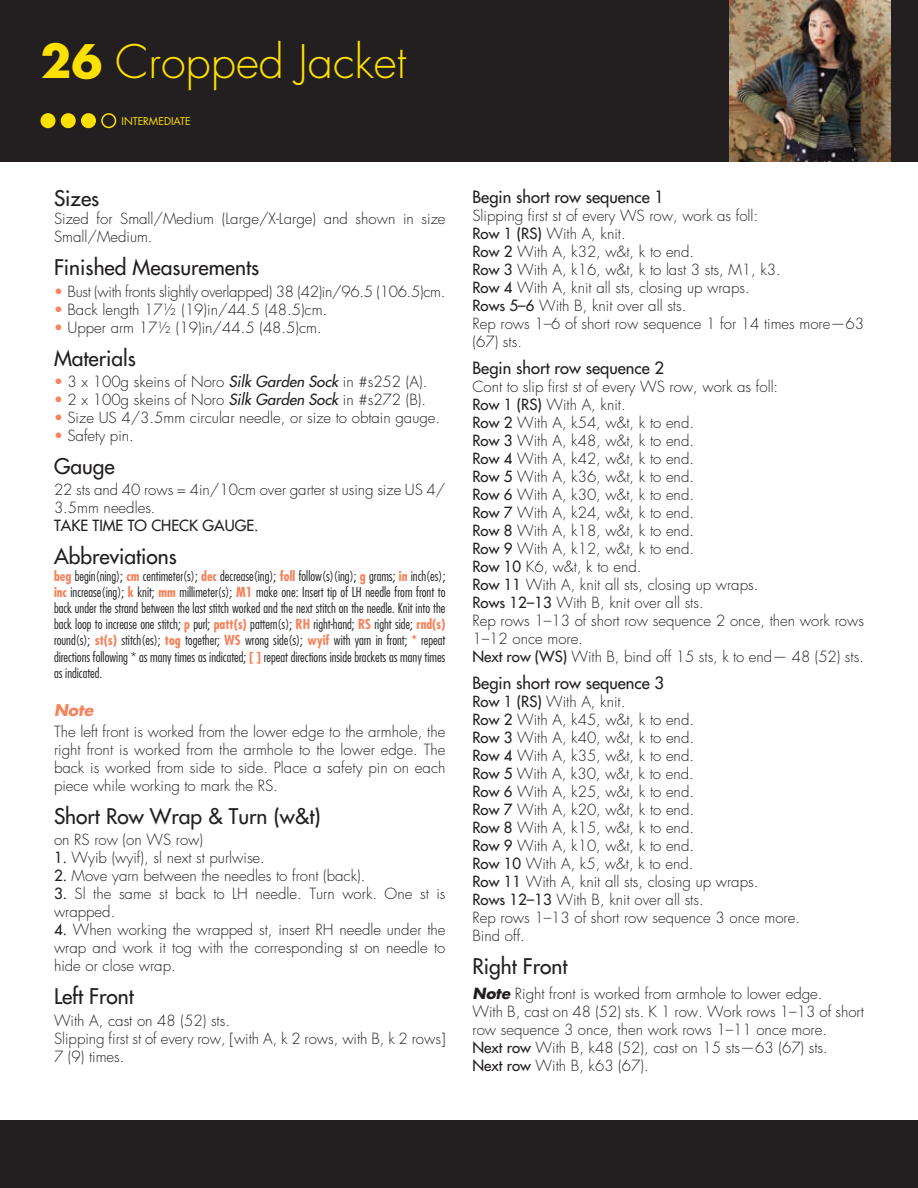
<style>
.page{position:relative;width:918px;height:1188px;background:#fff}
.page>*{position:absolute;margin:0;border:0;box-sizing:border-box;transform-origin:0 0}
.t1{font:300 45px "Futura Std";color:#fee100}
.t2{font:500 21px "Futura Std";color:#231f20}
.t3{font:500 16.5px "Futura Std";color:#231f20}
.t4{font:italic 700 15.75px "Futura Std";color:#f5835c}
.t5{font:300 15px/18px "Futura Std";color:#231f20}
.t6{font:300 15px "Futura Std";letter-spacing:-.02em;color:#231f20}
.t7{font:500 15px "Futura Std";color:#231f20}
.t8{font:300 condensed 13.5px/16.2px "Futura Std";color:#231f20;text-align:justify}
.t9{font:10.5px "Futura Std";color:#fee100}
.s1{font-weight:700}
.s2{font-weight:400;color:#f5835c}
.s3{font-weight:500;font-style:italic}
.s4{font-weight:700;color:#f5835c}
.s5{font-weight:500}
.s6{font-weight:700;font-style:italic}
</style>
<div class="page">
<div style="left:0;top:0;width:918px;height:162px;background:#231f20"></div>
<img style="left:729px;top:0;width:162px;height:162px">
<div style="left:41px;top:114px;width:14px;height:13px;background:#fee100;border-radius:50%"></div>
<div style="left:40px;top:113px;width:16px;height:15px;border:2px solid #fee100;border-radius:50%"></div>
<div style="left:62px;top:114px;width:13px;height:13px;background:#fee100;border-radius:50%"></div>
<div style="left:61px;top:113px;width:15px;height:15px;border:2px solid #fee100;border-radius:50%"></div>
<div style="left:82px;top:114px;width:13px;height:13px;background:#fee100;border-radius:50%"></div>
<div style="left:81px;top:113px;width:15px;height:15px;border:2px solid #fee100;border-radius:50%"></div>
<div style="left:101px;top:113px;width:15px;height:15px;border:2px solid #fee100;border-radius:50%"></div>
<div style="left:0;top:1120px;width:918px;height:68px;background:#231f20"></div>
<h1 class="t1" style="left:40px;top:34px;width:367px"><span class="s1">26</span> Cropped Jacket</h1>
<p class="t9" style="left:122px;top:114px;width:71px">INTERMEDIATE</p>
<h2 class="t2" style="left:54px;top:185px;width:47px">Sizes</h2>
<p class="t5" style="left:54px;top:210px;width:393px">Sized for Small/Medium (Large/X-Large) and shown in size<br>Small/Medium.</p>
<h2 class="t2" style="left:54px;top:254px;width:207px">Finished Measurements</h2>
<p class="t6" style="left:54px;top:282px;width:393px"><span class="s2">•</span> Bust (with fronts slightly overlapped) 38 (42)in/96.5 (106.5)cm.</p>
<p class="t5" style="left:54px;top:301px;width:275px"><span class="s2">•</span> Back length 17½ (19)in/44.5 (48.5)cm.</p>
<p class="t5" style="left:54px;top:319px;width:269px"><span class="s2">•</span> Upper arm 17½ (19)in/44.5 (48.5)cm.</p>
<h2 class="t2" style="left:54px;top:345px;width:83px">Materials</h2>
<p class="t5" style="left:54px;top:373px;width:375px"><span class="s2">•</span> 3 x 100g skeins of Noro <span class="s3">Silk Garden Sock</span> in #s252 (A).</p>
<p class="t5" style="left:54px;top:391px;width:374px"><span class="s2">•</span> 2 x 100g skeins of Noro <span class="s3">Silk Garden Sock</span> in #s272 (B).</p>
<p class="t5" style="left:54px;top:409px;width:388px"><span class="s2">•</span> Size US 4/3.5mm circular needle, or size to obtain gauge.</p>
<p class="t5" style="left:54px;top:427px;width:81px"><span class="s2">•</span> Safety pin.</p>
<h2 class="t2" style="left:54px;top:453px;width:62px">Gauge</h2>
<p class="t5" style="left:54px;top:481px;width:393px">22 sts and 40 rows = 4in/10cm over garter st using size US 4/<br>3.5mm needles.</p>
<p class="t7" style="left:54px;top:517px;width:206px">TAKE TIME TO CHECK GAUGE.</p>
<h2 class="t2" style="left:54px;top:544px;width:124px">Abbreviations</h2>
<p class="t8" style="left:54px;top:568px;width:393px"><span class="s4">beg</span> begin(ning); <span class="s4">cm</span> centimeter(s); <span class="s4">dec</span> decrease(ing); <span class="s4">foll</span> follow(s)(ing); <span class="s4">g</span> grams; <span class="s4">in</span> inch(es); <span class="s4">inc</span> increase(ing); <span class="s4">k</span> knit; <span class="s4">mm</span> millimeter(s); <span class="s4">M1</span> make one: Insert tip of LH needle from front to back under the strand between the last stitch worked and the next stitch on the needle. Knit into the back loop to increase one stitch; <span class="s4">p</span> purl; <span class="s4">patt(s)</span> pattern(s); <span class="s4">RH</span> right-hand; <span class="s4">RS</span> right side; <span class="s4">rnd(s) </span>round(s); <span class="s4">st(s)</span> stitch(es); <span class="s4">tog</span> together; <span class="s4">WS</span> wrong side(s); <span class="s4">wyif</span> with yarn in front; <span class="s4">*</span> repeat directions following * as many times as indicated; <span class="s4">[ ]</span> repeat directions inside brackets as many times as indicated.</p>
<p class="t4" style="left:54px;top:699px;width:41px">Note</p>
<p class="t5" style="left:54px;top:723px;width:393px;text-align:justify">The left front is worked from the lower edge to the armhole, the right front is worked from the armhole to the lower edge. The back is worked from side to side. Place a safety pin on each piece while working to mark the RS.</p>
<h2 class="t2" style="left:54px;top:803px;width:268px">Short Row Wrap &amp; Turn (w&amp;t)</h2>
<p class="t5" style="left:54px;top:831px;width:151px">on RS row (on WS row)</p>
<p class="t5" style="left:54px;top:849px;width:212px"><span class="s5">1.</span> Wyib (wyif), sl next st purlwise.</p>
<p class="t5" style="left:54px;top:867px;width:313px"><span class="s5">2.</span> Move yarn between the needles to front (back).</p>
<p class="t5" style="left:54px;top:885px;width:393px"><span class="s5">3.</span> Sl the same st back to LH needle. Turn work. One st is wrapped.</p>
<p class="t5" style="left:54px;top:921px;width:393px;text-align:justify"><span class="s5">4.</span> When working the wrapped st, insert RH needle under the wrap and work it tog with the corresponding st on needle to hide or close wrap.</p>
<h2 class="t2" style="left:54px;top:984px;width:81px">Left Front</h2>
<p class="t5" style="left:54px;top:1012px;width:393px">With A, cast on 48 (52) sts.<br>Slipping first st of every row, [with A, k 2 rows, with B, k 2 rows]<br>7 (9) times.</p>
<p class="t3" style="left:472px;top:186px;width:193px">Begin short row sequence 1</p>
<p class="t5" style="left:472px;top:207px;width:393px">Slipping first st of every WS row, work as foll:<br><span class="s5">Row 1 (RS)</span> With A, knit.<br><span class="s5">Row 2</span> With A, k32, w&amp;t, k to end.<br><span class="s5">Row 3</span> With A, k16, w&amp;t, k to last 3 sts, M1, k3.<br><span class="s5">Row 4</span> With A, knit all sts, closing up wraps.<br><span class="s5">Rows 5–6</span> With B, knit over all sts.<br>Rep rows 1–6 of short row sequence 1 for 14 times more—63 (67) sts.</p>
<p class="t3" style="left:472px;top:357px;width:193px">Begin short row sequence 2</p>
<p class="t5" style="left:472px;top:378px;width:393px">Cont to slip first st of every WS row, work as foll:<br><span class="s5">Row 1 (RS)</span> With A, knit.<br><span class="s5">Row 2</span> With A, k54, w&amp;t, k to end.<br><span class="s5">Row 3</span> With A, k48, w&amp;t, k to end.<br><span class="s5">Row 4</span> With A, k42, w&amp;t, k to end.<br><span class="s5">Row 5</span> With A, k36, w&amp;t, k to end.<br><span class="s5">Row 6</span> With A, k30, w&amp;t, k to end.<br><span class="s5">Row 7</span> With A, k24, w&amp;t, k to end.<br><span class="s5">Row 8</span> With A, k18, w&amp;t, k to end.<br><span class="s5">Row 9</span> With A, k12, w&amp;t, k to end.<br><span class="s5">Row 10</span> K6, w&amp;t, k to end.<br><span class="s5">Row 11</span> With A, knit all sts, closing up wraps.<br><span class="s5">Rows 12–13</span> With B, knit over all sts.<br>Rep rows 1–13 of short row sequence 2 once, then work rows 1–12 once more.<br><span class="s5">Next row (WS)</span> With B, bind off 15 sts, k to end— 48 (52) sts.</p>
<p class="t3" style="left:472px;top:672px;width:193px">Begin short row sequence 3</p>
<p class="t5" style="left:472px;top:693px;width:329px"><span class="s5">Row 1 (RS)</span> With A, knit.<br><span class="s5">Row 2</span> With A, k45, w&amp;t, k to end.<br><span class="s5">Row 3</span> With A, k40, w&amp;t, k to end.<br><span class="s5">Row 4</span> With A, k35, w&amp;t, k to end.<br><span class="s5">Row 5</span> With A, k30, w&amp;t, k to end.<br><span class="s5">Row 6</span> With A, k25, w&amp;t, k to end.<br><span class="s5">Row 7</span> With A, k20, w&amp;t, k to end.<br><span class="s5">Row 8</span> With A, k15, w&amp;t, k to end.<br><span class="s5">Row 9</span> With A, k10, w&amp;t, k to end.<br><span class="s5">Row 10</span> With A, k5, w&amp;t, k to end.<br><span class="s5">Row 11</span> With A, knit all sts, closing up wraps.<br><span class="s5">Rows 12–13</span> With B, knit over all sts.<br>Rep rows 1–13 of short row sequence 3 once more.<br>Bind off.</p>
<h2 class="t2" style="left:472px;top:953px;width:97px">Right Front</h2>
<p class="t5" style="left:472px;top:985px;width:393px"><span class="s6">Note</span> Right front is worked from armhole to lower edge.<br>With B, cast on 48 (52) sts. K 1 row. Work rows 1–13 of short row sequence 3 once, then work rows 1–11 once more.<br><span class="s5">Next row</span> With B, k48 (52), cast on 15 sts—63 (67) sts.<br><span class="s5">Next row</span> With B, k63 (67).</p>
</div>
